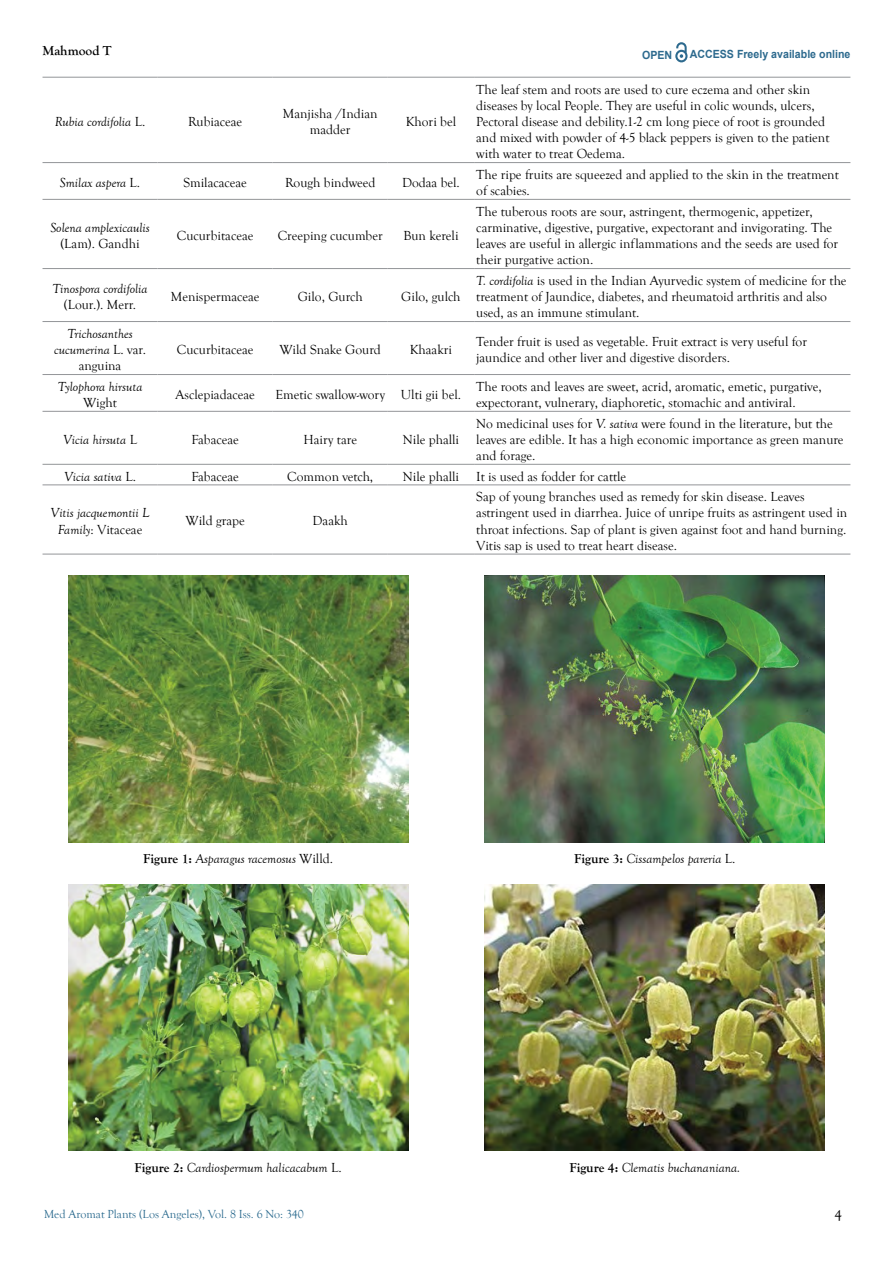
<style>
.page{position:relative;width:893px;height:1263px;background:#fff}
.page>*{position:absolute;margin:0;border:0;box-sizing:border-box;transform-origin:0 0}
.t1{font:15px "Goudy Old Style T";color:#000}
.t2{font:13.5px/16.2px "Goudy Old Style T";color:#000}
.t3{font:italic 13.5px/16.2px "Goudy Old Style T";color:#000;text-align:center}
.t4{font:700 13.5px "Goudy Old Style T";color:#000}
.t5{font:12px "Goudy Old Style T";color:#2c6b8f}
.t6{font:700 11.25px "Arial";color:#2d6a8e;scale:.94 1}
.s1{font-style:normal}
.s2{font-style:italic}
.s3{font-weight:700;font-style:normal}
</style>
<div class="page">
<svg style="left:675px;top:43px;width:12px;height:19px"></svg>
<hr style="left:43px;top:77px;width:115px;height:1px;background:#939598">
<hr style="left:158px;top:77px;width:115px;height:1px;background:#939598">
<hr style="left:273px;top:77px;width:115px;height:1px;background:#939598">
<hr style="left:388px;top:77px;width:86px;height:1px;background:#939598">
<hr style="left:474px;top:77px;width:376px;height:1px;background:#939598">
<hr style="left:43px;top:162px;width:115px;height:1px;background:#939598">
<hr style="left:158px;top:162px;width:115px;height:1px;background:#939598">
<hr style="left:273px;top:162px;width:115px;height:1px;background:#939598">
<hr style="left:388px;top:162px;width:86px;height:1px;background:#939598">
<hr style="left:474px;top:162px;width:376px;height:1px;background:#939598">
<hr style="left:43px;top:199px;width:115px;height:1px;background:#939598">
<hr style="left:158px;top:199px;width:115px;height:1px;background:#939598">
<hr style="left:273px;top:199px;width:115px;height:1px;background:#939598">
<hr style="left:388px;top:199px;width:86px;height:1px;background:#939598">
<hr style="left:474px;top:199px;width:376px;height:1px;background:#939598">
<hr style="left:43px;top:268px;width:115px;height:1px;background:#939598">
<hr style="left:158px;top:268px;width:115px;height:1px;background:#939598">
<hr style="left:273px;top:268px;width:115px;height:1px;background:#939598">
<hr style="left:388px;top:268px;width:86px;height:1px;background:#939598">
<hr style="left:474px;top:268px;width:376px;height:1px;background:#939598">
<hr style="left:43px;top:321px;width:115px;height:1px;background:#939598">
<hr style="left:158px;top:321px;width:115px;height:1px;background:#939598">
<hr style="left:273px;top:321px;width:115px;height:1px;background:#939598">
<hr style="left:388px;top:321px;width:86px;height:1px;background:#939598">
<hr style="left:474px;top:321px;width:376px;height:1px;background:#939598">
<hr style="left:43px;top:374px;width:115px;height:1px;background:#939598">
<hr style="left:158px;top:374px;width:115px;height:1px;background:#939598">
<hr style="left:273px;top:374px;width:115px;height:1px;background:#939598">
<hr style="left:388px;top:374px;width:86px;height:1px;background:#939598">
<hr style="left:474px;top:374px;width:376px;height:1px;background:#939598">
<hr style="left:43px;top:411px;width:115px;height:1px;background:#939598">
<hr style="left:158px;top:411px;width:115px;height:1px;background:#939598">
<hr style="left:273px;top:411px;width:115px;height:1px;background:#939598">
<hr style="left:388px;top:411px;width:86px;height:1px;background:#939598">
<hr style="left:474px;top:411px;width:376px;height:1px;background:#939598">
<hr style="left:43px;top:464px;width:115px;height:1px;background:#939598">
<hr style="left:158px;top:464px;width:115px;height:1px;background:#939598">
<hr style="left:273px;top:464px;width:115px;height:1px;background:#939598">
<hr style="left:388px;top:464px;width:86px;height:1px;background:#939598">
<hr style="left:474px;top:464px;width:376px;height:1px;background:#939598">
<hr style="left:43px;top:485px;width:115px;height:1px;background:#939598">
<hr style="left:158px;top:485px;width:115px;height:1px;background:#939598">
<hr style="left:273px;top:485px;width:115px;height:1px;background:#939598">
<hr style="left:388px;top:485px;width:86px;height:1px;background:#939598">
<hr style="left:474px;top:485px;width:376px;height:1px;background:#939598">
<hr style="left:43px;top:554px;width:115px;height:1px;background:#939598">
<hr style="left:158px;top:554px;width:115px;height:1px;background:#939598">
<hr style="left:273px;top:554px;width:115px;height:1px;background:#939598">
<hr style="left:388px;top:554px;width:86px;height:1px;background:#939598">
<hr style="left:474px;top:554px;width:376px;height:1px;background:#939598">
<img style="left:68px;top:575px;width:340px;height:267px">
<img style="left:68px;top:884px;width:340px;height:267px">
<img style="left:485px;top:575px;width:340px;height:267px">
<img style="left:485px;top:884px;width:340px;height:267px">
<p class="t4" style="left:43px;top:43px;width:71px">Mahmood T</p>
<p class="t6" style="left:642px;top:47px;width:34px">OPEN</p>
<p class="t6" style="left:690px;top:46px;width:172px">ACCESS Freely available online</p>
<p class="t3" style="left:55px;top:114px;width:92px">Rubia cordifolia <span class="s1">L.</span></p>
<p class="t2" style="left:188px;top:114px;width:56px">Rubiaceae</p>
<p class="t2" style="left:283px;top:106px;width:96px;text-align:center">Manjisha /Indian madder</p>
<p class="t2" style="left:406px;top:114px;width:52px">Khori bel</p>
<p class="t2" style="left:476px;top:81px;width:355px">The leaf stem and roots are used to cure eczema and other skin diseases by local People. They are useful in colic wounds, ulcers, Pectoral disease and debility.1-2 cm long piece of root is grounded and mixed with powder of 4-5 black peppers is given to the patient with water to treat Oedema.</p>
<p class="t3" style="left:60px;top:175px;width:82px">Smilax aspera <span class="s1">L.</span></p>
<p class="t2" style="left:183px;top:175px;width:65px">Smilacaceae</p>
<p class="t2" style="left:285px;top:175px;width:92px">Rough bindweed</p>
<p class="t2" style="left:402px;top:175px;width:59px">Dodaa bel.</p>
<p class="t2" style="left:476px;top:167px;width:364px">The ripe fruits are squeezed and applied to the skin in the treatment of scabies.</p>
<p class="t3" style="left:50px;top:220px;width:101px">Solena amplexicaulis</p>
<p class="t2" style="left:61px;top:236px;width:81px">(Lam). Gandhi</p>
<p class="t2" style="left:476px;top:203px;width:363px">The tuberous roots are sour, astringent, thermogenic, appetizer, carminative, digestive, purgative, expectorant and invigorating. The leaves are useful in allergic inflammations and the seeds are used for their purgative action.</p>
<p class="t2" style="left:177px;top:228px;width:78px">Cucurbitaceae</p>
<p class="t2" style="left:278px;top:228px;width:107px">Creeping cucumber</p>
<p class="t2" style="left:403px;top:228px;width:57px">Bun kereli</p>
<p class="t3" style="left:53px;top:281px;width:97px">Tinospora cordifolia</p>
<p class="t2" style="left:64px;top:297px;width:74px">(Lour.). Merr.</p>
<p class="t3" style="left:54px;top:326px;width:93px">Trichosanthes cucumerina <span class="s1">L. var. anguina</span></p>
<p class="t3" style="left:58px;top:379px;width:86px">Tylophora hirsuta</p>
<p class="t2" style="left:83px;top:395px;width:35px">Wight</p>
<p class="t2" style="left:171px;top:289px;width:90px">Menispermaceae</p>
<p class="t2" style="left:298px;top:289px;width:66px">Gilo, Gurch</p>
<p class="t2" style="left:401px;top:289px;width:61px">Gilo, gulch</p>
<p class="t2" style="left:476px;top:273px;width:372px"><span class="s2">T. cordifolia</span> is used in the Indian Ayurvedic system of medicine for the treatment of Jaundice, diabetes, and rheumatoid arthritis and also used, as an immune stimulant.</p>
<p class="t2" style="left:177px;top:342px;width:78px">Cucurbitaceae</p>
<p class="t2" style="left:280px;top:342px;width:103px">Wild Snake Gourd</p>
<p class="t2" style="left:410px;top:342px;width:44px">Khaakri</p>
<p class="t2" style="left:476px;top:334px;width:332px">Tender fruit is used as vegetable. Fruit extract is very useful for jaundice and other liver and digestive disorders.</p>
<p class="t2" style="left:175px;top:387px;width:81px">Asclepiadaceae</p>
<p class="t2" style="left:275px;top:387px;width:187px">Emetic swallow-wory Ulti gii bel.</p>
<p class="t2" style="left:476px;top:379px;width:347px">The roots and leaves are sweet, acrid, aromatic, emetic, purgative, expectorant, vulnerary, diaphoretic, stomachic and antiviral.</p>
<p class="t3" style="left:63px;top:432px;width:75px">Vicia hirsuta <span class="s1">L</span></p>
<p class="t2" style="left:191px;top:432px;width:49px">Fabaceae</p>
<p class="t2" style="left:303px;top:432px;width:55px">Hairy tare</p>
<p class="t2" style="left:403px;top:432px;width:58px">Nile phalli</p>
<p class="t2" style="left:476px;top:415px;width:369px">No medicinal uses for <span class="s2">V. sativa</span> were found in the literature, but the leaves are edible. It has a high economic importance as green manure and forage.</p>
<p class="t3" style="left:64px;top:468px;width:73px">Vicia sativa <span class="s1">L.</span></p>
<p class="t2" style="left:191px;top:468px;width:49px">Fabaceae</p>
<p class="t2" style="left:287px;top:468px;width:88px">Common vetch,</p>
<p class="t2" style="left:403px;top:468px;width:58px">Nile phalli</p>
<p class="t2" style="left:476px;top:468px;width:151px">It is used as fodder for cattle</p>
<p class="t3" style="left:51px;top:505px;width:101px">Vitis jacquemontii L<br>Family<span class="s1">: Vitaceae</span></p>
<p class="t2" style="left:186px;top:513px;width:61px">Wild grape</p>
<p class="t2" style="left:313px;top:513px;width:37px">Daakh</p>
<p class="t2" style="left:476px;top:489px;width:372px">Sap of young branches used as remedy for skin disease. Leaves astringent used in diarrhea. Juice of unripe fruits as astringent used in throat infections. Sap of plant is given against foot and hand burning.<br>Vitis sap is used to treat heart disease.</p>
<p class="t3" style="left:143px;top:851px;width:191px"><span class="s3">Figure 1:</span> Asparagus racemosus <span class="s1">Willd.</span></p>
<p class="t3" style="left:574px;top:851px;width:163px"><span class="s3">Figure 3:</span> Cissampelos pareria <span class="s1">L.</span></p>
<p class="t3" style="left:135px;top:1159px;width:209px"><span class="s3">Figure 2:</span> Cardiospermum halicacabum <span class="s1">L.</span></p>
<p class="t3" style="left:569px;top:1159px;width:172px"><span class="s3">Figure 4:</span> Clematis buchananiana.</p>
<p class="t5" style="left:44px;top:1207px;width:261px">Med Aromat Plants (Los Angeles), Vol. 8 Iss. 6 No: 340</p>
<p class="t1" style="left:834px;top:1207px;width:9px">4</p>
</div>
